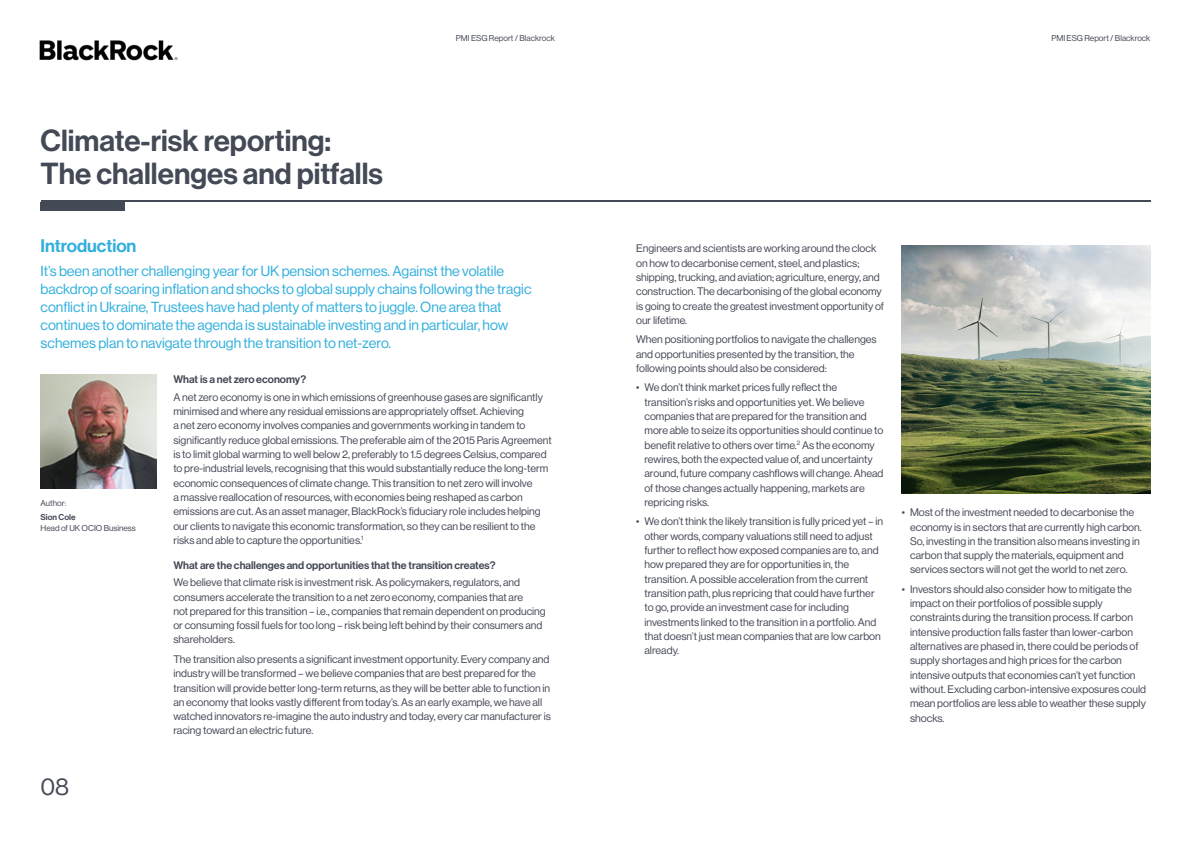
<style>
.page{position:relative;width:1191px;height:842px;background:#fff}
.page>*{position:absolute;margin:0;border:0;box-sizing:border-box;transform-origin:0 0}
.t1{font:500 29.8px/32.2px "Haas Grot Disp 65";color:#444956}
.t2{font:23.9px "Haas Grot Disp 55 Roman";color:#444956}
.t3{font:500 17.9px "Haas Grot Disp 65";color:#31afdd}
.t4{font:14.3px/17.9px "Haas Grot Disp 55 Roman";color:#31afdd}
.t5{font:10.7px/14.3px "Haas Grot Disp 55 Roman";color:#444956}
.t6{font:500 10.7px "Haas Grot Disp 65";color:#444956}
.t7{font:8.4px "Haas Grot Disp 55 Roman";color:#444956}
.t8{font:500 8.4px "Haas Grot Disp 65";color:#444956}
</style>
<div class="page">
<div style="left:41px;top:202px;width:84px;height:9px;background:#444956"></div>
<hr style="left:41px;top:201px;width:1109px;height:1px;background:#444956">
<img style="left:39px;top:40px;width:139px;height:21px">
<img style="left:41px;top:374px;width:115px;height:115px">
<img style="left:901px;top:245px;width:249px;height:249px">
<h1 class="t1" style="left:41px;top:125px;width:344px">Climate-risk reporting:<br>The challenges and pitfalls</h1>
<p class="t7" style="left:456px;top:34px;width:101px">PMI ESG Report / Blackrock</p>
<p class="t7" style="left:1051px;top:34px;width:101px">PMI ESG Report / Blackrock</p>
<h3 class="t3" style="left:41px;top:235px;width:97px">Introduction</h3>
<p class="t4" style="left:41px;top:262px;width:492px">It’s been another challenging year for UK pension schemes. Against the volatile backdrop of soaring inflation and shocks to global supply chains following the tragic conflict in Ukraine, Trustees have had plenty of matters to juggle. One area that continues to dominate the agenda is sustainable investing and in particular, how schemes plan to navigate through the transition to net-zero.</p>
<p class="t6" style="left:173px;top:373px;width:134px">What is a net zero economy?</p>
<p class="t5" style="left:173px;top:390px;width:380px">A net zero economy is one in which emissions of greenhouse gases are significantly minimised and where any residual emissions are appropriately offset. Achieving<br>a net zero economy involves companies and governments working in tandem to significantly reduce global emissions. The preferable aim of the 2015 Paris Agreement is to limit global warming to well below 2, preferably to 1.5 degrees Celsius, compared to pre-industrial levels, recognising that this would substantially reduce the long-term economic consequences of climate change. This transition to net zero will involve<br>a massive reallocation of resources, with economies being reshaped as carbon emissions are cut. As an asset manager, BlackRock’s fiduciary role includes helping our clients to navigate this economic transformation, so they can be resilient to the risks and able to capture the opportunities.<sup>1</sup></p>
<p class="t6" style="left:173px;top:558px;width:323px">What are the challenges and opportunities that the transition creates?</p>
<p class="t5" style="left:173px;top:575px;width:374px">We believe that climate risk is investment risk. As policymakers, regulators, and consumers accelerate the transition to a net zero economy, companies that are<br>not prepared for this transition – i.e., companies that remain dependent on producing or consuming fossil fuels for too long – risk being left behind by their consumers and shareholders.</p>
<p class="t5" style="left:173px;top:652px;width:379px">The transition also presents a significant investment opportunity. Every company and industry will be transformed – we believe companies that are best prepared for the transition will provide better long-term returns, as they will be better able to function in an economy that looks vastly different from today’s. As an early example, we have all watched innovators re-imagine the auto industry and today, every car manufacturer is racing toward an electric future.</p>
<p class="t7" style="left:41px;top:498px;width:27px">Author:</p>
<p class="t8" style="left:41px;top:512px;width:37px">Sion Cole</p>
<p class="t7" style="left:41px;top:523px;width:97px">Head of UK OCIO Business</p>
<h2 class="t2" style="left:41px;top:773px;width:30px">08</h2>
<p class="t5" style="left:636px;top:241px;width:249px">Engineers and scientists are working around the clock on how to decarbonise cement, steel, and plastics; shipping, trucking, and aviation; agriculture, energy, and construction. The decarbonising of the global economy is going to create the greatest investment opportunity of our lifetime.</p>
<p class="t5" style="left:636px;top:332px;width:242px">When positioning portfolios to navigate the challenges and opportunities presented by the transition, the following points should also be considered:</p>
<p class="t5" style="left:644px;top:380px;width:240px;text-indent:-8px">• We don’t think market prices fully reflect the transition’s risks and opportunities yet. We believe companies that are prepared for the transition and more able to seize its opportunities should continue to benefit relative to others over time.<sup>2</sup> As the economy rewires, both the expected value of, and uncertainty around, future company cashflows will change. Ahead of those changes actually happening, markets are repricing risks.</p>
<p class="t5" style="left:644px;top:514px;width:240px;text-indent:-8px">• We don’t think the likely transition is fully priced yet – in other words, company valuations still need to adjust further to reflect how exposed companies are to, and how prepared they are for opportunities in, the transition. A possible acceleration from the current transition path, plus repricing that could have further to go, provide an investment case for including investments linked to the transition in a portfolio. And that doesn’t just mean companies that are low carbon already.</p>
<p class="t5" style="left:910px;top:505px;width:233px;text-indent:-8px">• Most of the investment needed to decarbonise the economy is in sectors that are currently high carbon.<br>So, investing in the transition also means investing in carbon that supply the materials, equipment and services sectors will not get the world to net zero.</p>
<p class="t5" style="left:910px;top:582px;width:237px;text-indent:-8px">• Investors should also consider how to mitigate the impact on their portfolios of possible supply constraints during the transition process. If carbon intensive production falls faster than lower-carbon alternatives are phased in, there could be periods of supply shortages and high prices for the carbon intensive outputs that economies can’t yet function without. Excluding carbon-intensive exposures could mean portfolios are less able to weather these supply shocks.</p>
</div>
